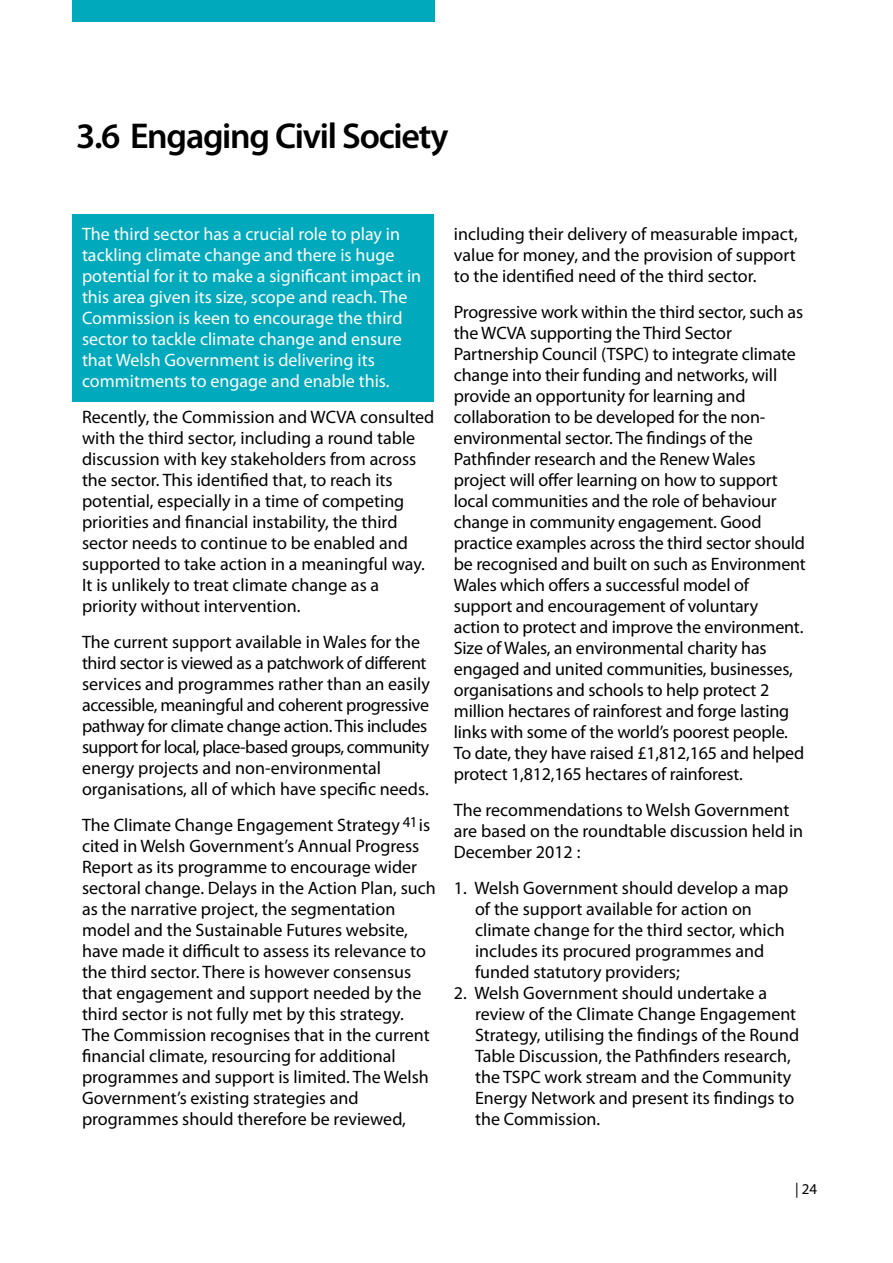
<style>
.page{position:relative;width:893px;height:1263px;background:#fff}
.page>*{position:absolute;margin:0;border:0;box-sizing:border-box;transform-origin:0 0}
.t1{font:600 36px "Myriad Pro";letter-spacing:-.035em;color:#000}
.t2{font:18px/21px "Myriad Pro";color:#000}
.t3{font:18px/21px "Myriad Pro";letter-spacing:-.02em;color:#000}
.t4{font:18px/21px "Myriad Pro";color:#fff}
.t5{font:15px "Myriad Pro";color:#000}
</style>
<div class="page">
<div style="left:72px;top:214px;width:362px;height:187px;background:#00aabc"></div>
<div style="left:72px;top:0;width:363px;height:22px;background:#00aabc"></div>
<h1 class="t1" style="left:76px;top:122px;width:374px">3.6 Engaging Civil Society</h1>
<p class="t4" style="left:82px;top:224px;width:341px">The third sector has a crucial role to play in tackling climate change and there is huge potential for it to make a significant impact in this area given its size, scope and reach. The Commission is keen to encourage the third sector to tackle climate change and ensure that Welsh Government is delivering its commitments to engage and enable this.</p>
<p class="t2" style="left:82px;top:408px;width:354px">Recently, the Commission and WCVA consulted with the third sector, including a round table discussion with key stakeholders from across the sector. This identified that, to reach its potential, especially in a time of competing priorities and financial instability, the third sector needs to continue to be enabled and supported to take action in a meaningful way.<br>It is unlikely to treat climate change as a priority without intervention.</p>
<p class="t3" style="left:82px;top:633px;width:349px">The current support available in Wales for the third sector is viewed as a patchwork of different services and programmes rather than an easily accessible, meaningful and coherent progressive pathway for climate change action. This includes support for local, place-based groups, community energy projects and non-environmental organisations, all of which have specific needs.</p>
<p class="t2" style="left:82px;top:816px;width:355px">The Climate Change Engagement Strategy is cited in Welsh Government’s Annual Progress Report as its programme to encourage wider sectoral change. Delays in the Action Plan, such as the narrative project, the segmentation model and the Sustainable Futures website, have made it difficult to assess its relevance to the third sector. There is however consensus that engagement and support needed by the third sector is not fully met by this strategy.<br>The Commission recognises that in the current financial climate, resourcing for additional programmes and support is limited. The Welsh Government’s existing strategies and programmes should therefore be reviewed,</p>
<p class="t5" style="left:403px;top:816px;width:16px">41</p>
<p class="t2" style="left:454px;top:225px;width:345px;text-align:justify">including their delivery of measurable impact, value for money, and the provision of support to the identified need of the third sector.</p>
<p class="t2" style="left:454px;top:303px;width:354px">Progressive work within the third sector, such as the WCVA supporting the Third Sector Partnership Council (TSPC) to integrate climate change into their funding and networks, will provide an opportunity for learning and collaboration to be developed for the non&shy;environmental sector. The findings of the Pathfinder research and the Renew Wales project will offer learning on how to support local communities and the role of behaviour change in community engagement. Good practice examples across the third sector should be recognised and built on such as Environment Wales which offers a successful model of support and encouragement of voluntary action to protect and improve the environment.<br>Size of Wales, an environmental charity has engaged and united communities, businesses, organisations and schools to help protect 2 million hectares of rainforest and forge lasting links with some of the world’s poorest people.<br>To date, they have raised £1,812,165 and helped protect 1,812,165 hectares of rainforest.</p>
<p class="t2" style="left:454px;top:801px;width:351px">The recommendations to Welsh Government are based on the roundtable discussion held in<br>December 2012 :</p>
<p class="t2" style="left:475px;top:879px;width:315px;text-indent:-21px">1. Welsh Government should develop a map of the support available for action on climate change for the third sector, which includes its procured programmes and funded statutory providers;</p>
<p class="t2" style="left:475px;top:984px;width:326px;text-indent:-21px">2. Welsh Government should undertake a review of the Climate Change Engagement Strategy, utilising the findings of the Round Table Discussion, the Pathfinders research, the TSPC work stream and the Community Energy Network and present its findings to the Commission.</p>
<p class="t5" style="left:795px;top:1183px;width:24px">| 24</p>
</div>
